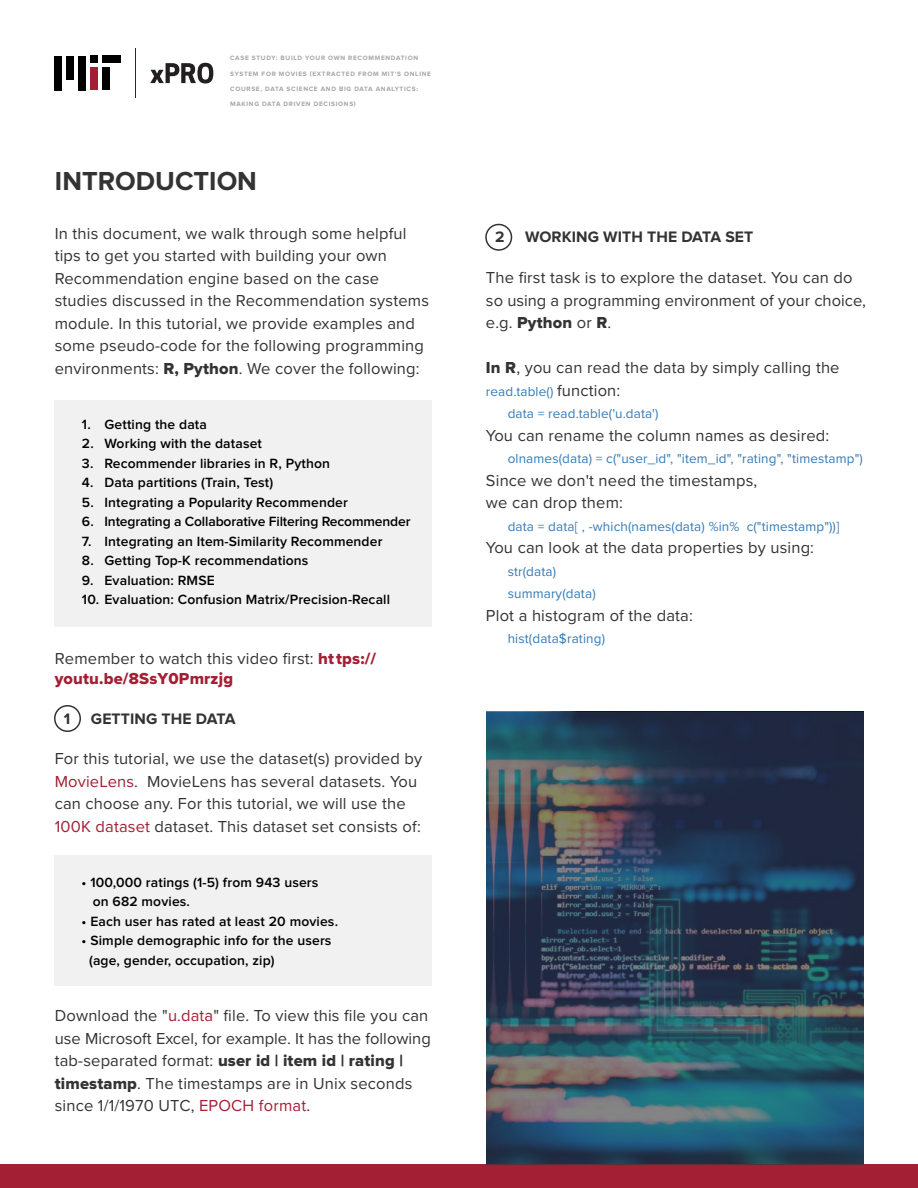
<style>
.page{position:relative;width:918px;height:1188px;background:#fff}
.page>*{position:absolute;margin:0;border:0;box-sizing:border-box;transform-origin:0 0}
.t1{font:700 27px "Proxima Nova";color:#333}
.t2{font:16.5px/22.5px "Proxima Nova";letter-spacing:.01em;color:#333}
.t3{font:16.5px "Proxima Nova Extrabld";letter-spacing:.01em;color:#333}
.t4{font:16.5px "Proxima Nova Extrabld";letter-spacing:.01em;color:#a31f34}
.t5{font:700 15.75px "Proxima Nova";letter-spacing:.005em;color:#333}
.t6{font:600 13.8px/19.5px "Proxima Nova";letter-spacing:.01em;color:#000}
.t7{font:13.5px/22.5px "Proxima Nova";letter-spacing:.01em;color:#337ab7}
.t8{font:700 6.45px "Proxima Nova";letter-spacing:.105em;color:#a5a5a5}
.s1{font-family:"Proxima Nova Extrabld"}
.s2{font-family:"Proxima Nova Extrabld";color:#a31f34}
.s3{color:#a31f34}
.s4{font-family:"Proxima Nova"}
.s5{font-size:16.5px;color:#333}
</style>
<div class="page">
<div style="left:54px;top:856px;width:377px;height:130px;background:#f1f1f1"></div>
<div style="left:54px;top:400px;width:377px;height:226px;background:#f1f1f1"></div>
<div style="left:0;top:1165px;width:918px;height:23px;background:#a31f34"></div>
<div style="left:102px;top:56px;width:19px;height:7px;background:#000"></div>
<div style="left:67px;top:56px;width:7px;height:23px;background:#000"></div>
<div style="left:78px;top:56px;width:8px;height:34px;background:#000"></div>
<div style="left:55px;top:56px;width:7px;height:34px;background:#000"></div>
<div style="left:102px;top:68px;width:8px;height:22px;background:#000"></div>
<div style="left:90px;top:56px;width:8px;height:7px;background:#000"></div>
<div style="left:90px;top:68px;width:8px;height:22px;background:#a31f34"></div>
<hr style="left:135px;top:48px;width:1px;height:50px;background:#2e2926">
<svg style="left:150px;top:63px;width:63px;height:20px"></svg>
<svg style="left:487px;top:712px;width:377px;height:453px;background:#31485b"></svg>
<div style="left:54px;top:705px;width:27px;height:27px;border:2px solid #333;border-radius:50%"></div>
<div style="left:485px;top:224px;width:27px;height:27px;border:2px solid #333;border-radius:50%"></div>
<p class="t8" style="left:230px;top:55px;width:190px">CASE STUDY: BUILD YOUR OWN RECOMMENDATION</p>
<p class="t8" style="left:230px;top:70px;width:202px">SYSTEM FOR MOVIES (EXTRACTED FROM MIT’S ONLINE</p>
<p class="t8" style="left:230px;top:86px;width:189px">COURSE, DATA SCIENCE AND BIG DATA ANALYTICS:</p>
<p class="t8" style="left:230px;top:101px;width:127px">MAKING DATA DRIVEN DECISIONS)</p>
<h1 class="t1" style="left:55px;top:169px;width:204px">INTRODUCTION</h1>
<p class="t2" style="left:55px;top:221px;width:376px">In this document, we walk through some helpful tips to get you started with building your own Recommendation engine based on the case studies discussed in the Recommendation systems module. In this tutorial, we provide examples and some pseudo-code for the following programming environments: <span class="s1">R, Python</span>. We cover the following:</p>
<p class="t6" style="left:105px;top:415px;width:308px">Getting the data<br>Working with the dataset<br>Recommender libraries in R, Python<br>Data partitions (Train, Test)<br>Integrating a Popularity Recommender<br>Integrating a Collaborative Filtering Recommender<br>Integrating an Item-Similarity Recommender<br>Getting Top-K recommendations<br>Evaluation: RMSE</p>
<p class="t6" style="left:82px;top:415px;width:13px">1.<br>2.<br>3.<br>4.<br>5.<br>6.<br>7.<br>8.<br>9.</p>
<p class="t6" style="left:82px;top:591px;width:310px">10. Evaluation: Confusion Matrix/Precision-Recall</p>
<p class="t2" style="left:55px;top:647px;width:323px">Remember to watch this video first: <span class="s2">ht tps://</span></p>
<p class="t4" style="left:55px;top:666px;width:180px">youtu.be/8SsY0Pmrzjg</p>
<p class="t5" style="left:64px;top:711px;width:8px">1</p>
<p class="t5" style="left:91px;top:711px;width:146px">GETTING THE DATA</p>
<p class="t2" style="left:55px;top:747px;width:369px">For this tutorial, we use the dataset(s) provided by <span class="s3">MovieLens</span>. MovieLens has several datasets. You can choose any. For this tutorial, we will use the <span class="s3">100K dataset</span> dataset. This dataset set consists of:</p>
<p class="t6" style="left:93px;top:873px;width:227px;text-indent:-11px">• 100,000 ratings (1-5) from 943 users on 682 movies.</p>
<p class="t6" style="left:82px;top:912px;width:258px">• Each user has rated at least 20 movies.</p>
<p class="t6" style="left:89px;top:932px;width:244px;text-indent:-7px">• Simple demographic info for the users (age, gender, occupation, zip)</p>
<p class="t2" style="left:55px;top:1004px;width:378px">Download the "<span class="s3">u.data</span>" file. To view this file you can use Microsoft Excel, for example. It has the following</p>
<p class="t3" style="left:55px;top:1053px;width:350px"><span class="s4">tab-separated format:</span> user id | item id | rating |</p>
<p class="t2" style="left:55px;top:1071px;width:359px"><span class="s1">timestamp</span>. The timestamps are in Unix seconds since 1/1/1970 UTC, <span class="s3">EPOCH format</span>.</p>
<p class="t5" style="left:495px;top:230px;width:11px">2</p>
<p class="t5" style="left:525px;top:230px;width:230px">WORKING WITH THE DATA SET</p>
<p class="t2" style="left:486px;top:266px;width:381px">The first task is to explore the dataset. You can do so using a programming environment of your choice, e.g. <span class="s1">Python</span> or <span class="s1">R</span>.</p>
<p class="t2" style="left:486px;top:356px;width:355px"><span class="s1">In R</span>, you can read the data by simply calling the</p>
<p class="t7" style="left:508px;top:379px;width:152px;text-indent:-22px">read.table() <span class="s5">function:<br></span>data = read.table('u.data')</p>
<p class="t2" style="left:486px;top:423px;width:345px">You can rename the column names as desired:</p>
<p class="t7" style="left:508px;top:447px;width:357px">olnames(data) = c("user_id", "item_id", "rating", "timestamp")</p>
<p class="t2" style="left:486px;top:468px;width:273px">Since we don't need the timestamps, we can drop them:</p>
<p class="t7" style="left:508px;top:514px;width:333px">data = data[ , -which(names(data) %in% c("timestamp"))]</p>
<p class="t2" style="left:486px;top:536px;width:330px">You can look at the data properties by using:</p>
<p class="t7" style="left:508px;top:559px;width:89px">str(data) summary(data)</p>
<p class="t2" style="left:486px;top:603px;width:208px">Plot a histogram of the data:</p>
<p class="t7" style="left:508px;top:627px;width:99px">hist(data$rating)</p>
</div>
